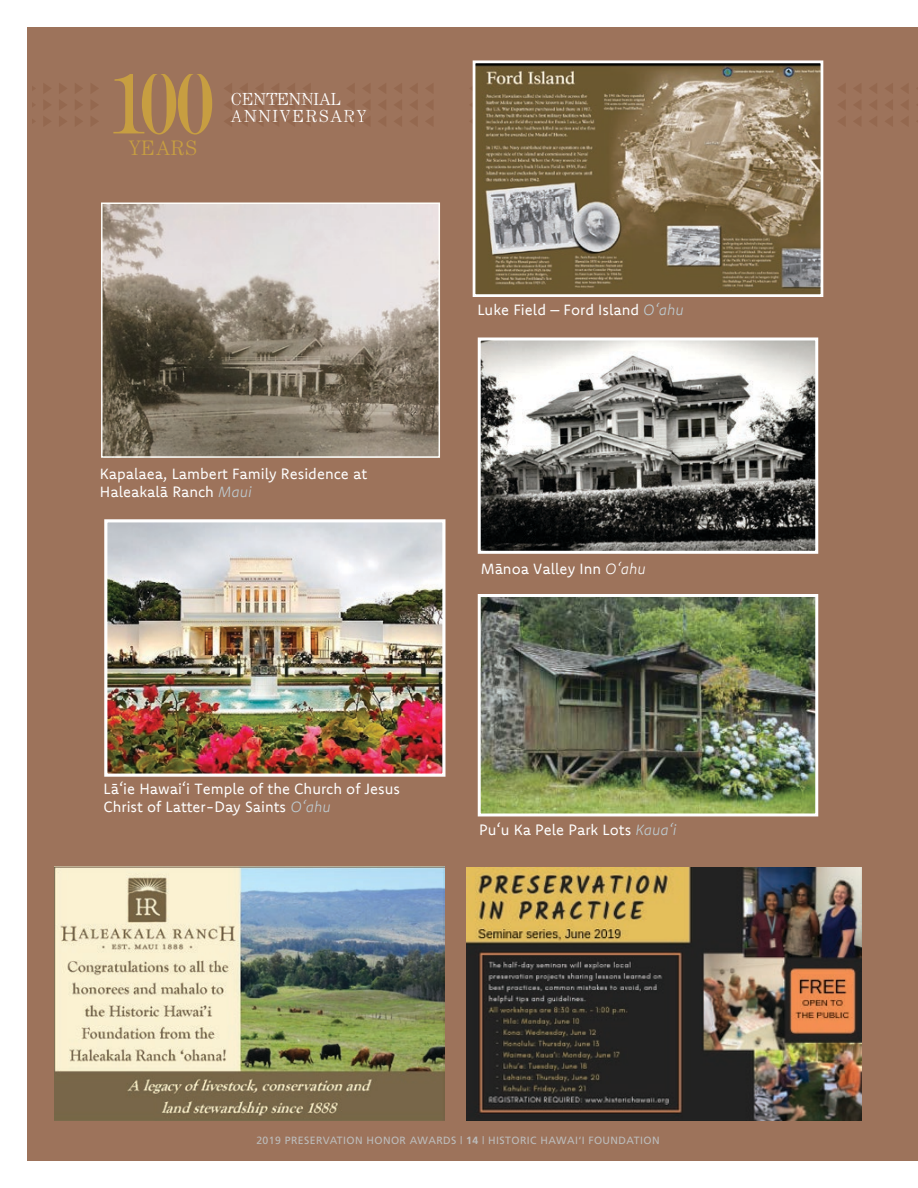
<style>
.page{position:relative;width:918px;height:1188px;background:#fff}
.page>*{position:absolute;margin:0;border:0;box-sizing:border-box;transform-origin:0 0}
.t1{font:88.05px "Engravers";color:#c79e41;scale:.68 1}
.t2{font:300 21px "Century";letter-spacing:.04em;color:#c79e41}
.t3{font:300 17.55px/17.5px "Century";letter-spacing:.08em;color:#fff}
.t4{font:15px/18px "Komet";color:#fff}
.t5{font:10.5px "Frutiger";letter-spacing:.04em;color:#bcbcbb}
.s1{font-weight:300;font-style:italic;color:#bfcdd3}
.s2{font-weight:300;font-style:italic}
.s3{font-weight:700}
</style>
<div class="page">
<div style="left:27px;top:27px;width:891px;height:1134px;background:#9d735b"></div>
<img style="left:54px;top:867px;width:391px;height:254px">
<img style="left:466px;top:867px;width:395px;height:253px">
<svg style="left:91px;top:84px;width:7px;height:42px"></svg>
<svg style="left:75px;top:83px;width:8px;height:43px"></svg>
<svg style="left:59px;top:83px;width:8px;height:43px"></svg>
<svg style="left:44px;top:84px;width:7px;height:42px"></svg>
<svg style="left:33px;top:87px;width:2px;height:36px"></svg>
<svg style="left:224px;top:83px;width:8px;height:43px"></svg>
<svg style="left:240px;top:84px;width:8px;height:42px"></svg>
<svg style="left:256px;top:84px;width:7px;height:42px"></svg>
<svg style="left:272px;top:84px;width:7px;height:42px"></svg>
<svg style="left:287px;top:83px;width:8px;height:43px"></svg>
<svg style="left:303px;top:84px;width:8px;height:42px"></svg>
<svg style="left:347px;top:84px;width:7px;height:42px"></svg>
<svg style="left:363px;top:84px;width:7px;height:42px"></svg>
<svg style="left:378px;top:84px;width:8px;height:42px"></svg>
<svg style="left:394px;top:83px;width:8px;height:43px"></svg>
<svg style="left:410px;top:84px;width:7px;height:42px"></svg>
<svg style="left:426px;top:84px;width:7px;height:42px"></svg>
<svg style="left:470px;top:83px;width:3px;height:44px"></svg>
<svg style="left:838px;top:84px;width:7px;height:42px"></svg>
<svg style="left:854px;top:84px;width:7px;height:42px"></svg>
<svg style="left:869px;top:83px;width:8px;height:43px"></svg>
<svg style="left:885px;top:83px;width:8px;height:43px"></svg>
<svg style="left:901px;top:84px;width:7px;height:42px"></svg>
<img style="left:477px;top:64px;width:342px;height:229px">
<div style="left:473px;top:60px;width:350px;height:237px;border:3px solid #fff"></div>
<img style="left:108px;top:523px;width:334px;height:250px">
<div style="left:104px;top:519px;width:342px;height:258px;border:3px solid #fff"></div>
<img style="left:104px;top:205px;width:333px;height:250px">
<div style="left:101px;top:202px;width:339px;height:256px;border:2px solid #fffffb"></div>
<img style="left:482px;top:342px;width:332px;height:208px">
<div style="left:478px;top:338px;width:340px;height:216px;border:3px solid #fff"></div>
<img style="left:482px;top:598px;width:332px;height:214px">
<div style="left:478px;top:594px;width:340px;height:222px;border:3px solid #fff"></div>
<h1 class="t1" style="left:109px;top:51px;width:155px">100</h1>
<h2 class="t2" style="left:129px;top:136px;width:70px">YEARS</h2>
<p class="t3" style="left:231px;top:90px;width:137px">CENTENNIAL<br>ANNIVERSARY</p>
<p class="t4" style="left:100px;top:465px;width:269px">Kapalaea, Lambert Family Residence at<br>Haleakalā Ranch <span class="s1">Maui</span></p>
<p class="t4" style="left:477px;top:300px;width:208px">Luke Field – Ford Island <span class="s1">O‘ahu</span></p>
<p class="t4" style="left:481px;top:559px;width:167px">Mānoa Valley Inn <span class="s2">O‘ahu</span></p>
<p class="t4" style="left:104px;top:780px;width:298px">Lā‘ie Hawai‘i Temple of the Church of Jesus<br>Christ of Latter-Day Saints <span class="s1">O‘ahu</span></p>
<p class="t4" style="left:479px;top:820px;width:199px">Pu‘u Ka Pele Park Lots <span class="s1">Kaua‘i</span></p>
<p class="t5" style="left:256px;top:1135px;width:405px">2019 PRESERVATION HONOR AWARDS | <span class="s3">14</span> | HISTORIC HAWAI‘I FOUNDATION</p>
</div>
